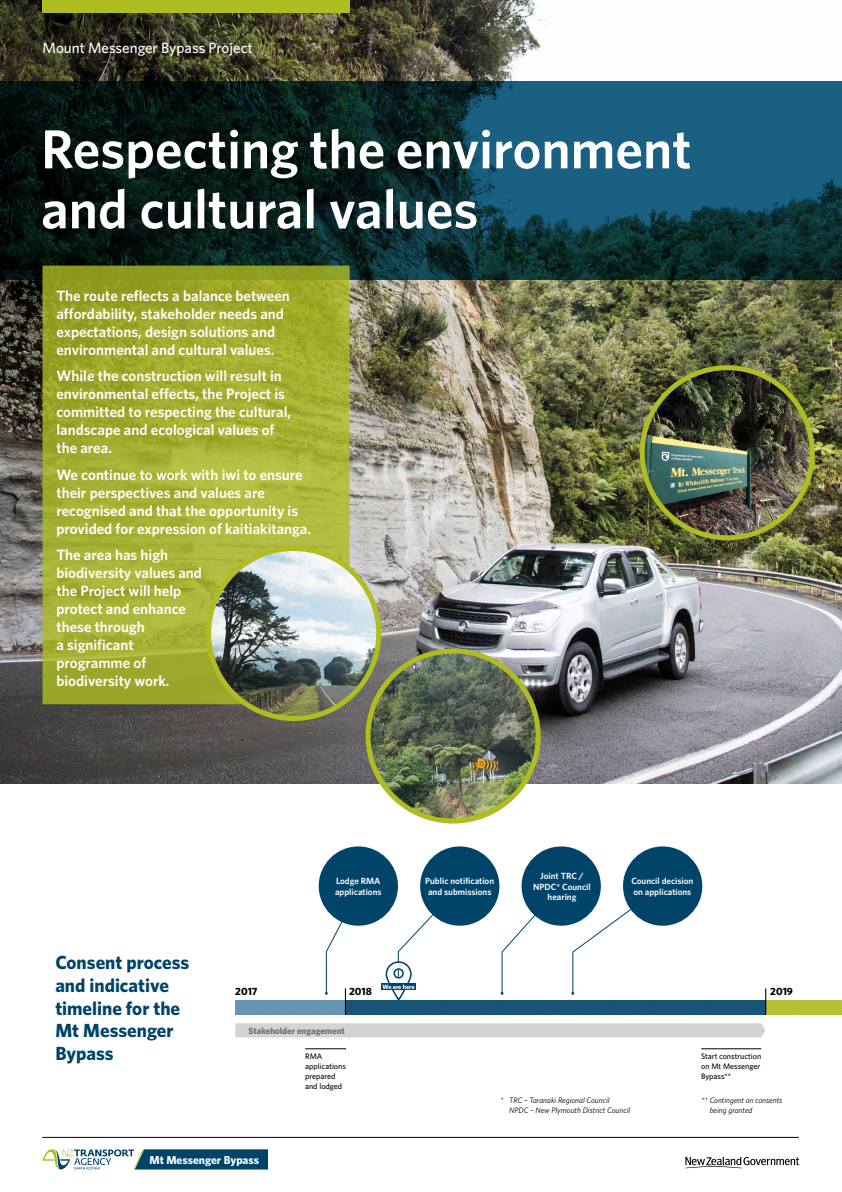
<style>
.page{position:relative;width:842px;height:1192px;background:#fff}
.page>*{position:absolute;margin:0;border:0;box-sizing:border-box;transform-origin:0 0}
.t1{font:600 55px/60px "Whitney";color:#fff}
.t2{font:700 19px/22.8px "Whitney";color:#00446a}
.t3{font:600 15px/18px "Whitney";color:#fff}
.t4{font:500 15px "Whitney";color:#fff}
.t5{font:700 11.55px "Whitney";color:#fff}
.t6{font:700 10.5px "Whitney";color:#000}
.t7{font:600 9px/10.7px "Whitney";color:#fff}
.t8{font:700 9px "Whitney";color:#6d6e71}
.t9{font:italic 8px/10px "Whitney";color:#000}
.t10{font:500 8px/10px "Whitney";color:#000}
.t11{font:700 6.25px "Whitney";letter-spacing:-.005em;color:#fff}
</style>
<div class="page">
<svg style="left:42px;top:1149px;width:226px;height:21px"></svg>
<svg style="left:685px;top:1157px;width:114px;height:11px"></svg>
<hr style="left:42px;top:1137px;width:757px;height:1px;background:#000">
<img style="left:0;top:0;width:842px;height:784px">
<svg style="left:0;top:81px;width:842px;height:198px;background:#0d323c"></svg>
<svg style="left:43px;top:266px;width:307px;height:438px;background:#a3ad30"></svg>
<div style="left:43px;top:0;width:307px;height:12px;background:#afbc22"></div>
<div style="left:319px;top:846px;width:79px;height:80px;background:#00446a;border-radius:50%"></div>
<div style="left:522px;top:846px;width:79px;height:80px;background:#00446a;border-radius:50%"></div>
<div style="left:623px;top:846px;width:79px;height:80px;background:#00446a;border-radius:50%"></div>
<svg style="left:235px;top:1023px;width:530px;height:14px;background:#d2d4d5"></svg>
<hr style="left:305px;top:1048px;width:41px;height:1px;background:#000">
<hr style="left:701px;top:1048px;width:60px;height:1px;background:#000">
<div style="left:420px;top:846px;width:79px;height:80px;background:#00446a;border-radius:50%"></div>
<svg style="left:235px;top:885px;width:607px;height:130px"></svg>
<div style="left:381px;top:983px;width:35px;height:7px;background:#00446a"></div>
<img style="left:368px;top:651px;width:170px;height:170px;border-radius:85px">
<div style="left:366px;top:648px;width:175px;height:176px;border:5px solid #afbc22;border-radius:50%"></div>
<img style="left:209px;top:548px;width:170px;height:171px;border-radius:85px">
<div style="left:206px;top:546px;width:175px;height:175px;border:5px solid #afbc22;border-radius:50%"></div>
<img style="left:642px;top:368px;width:170px;height:170px;border-radius:85px">
<div style="left:640px;top:365px;width:175px;height:175px;border:5px solid #afbc22;border-radius:50%"></div>
<p class="t4" style="left:43px;top:38px;width:212px">Mount Messenger Bypass Project</p>
<h1 class="t1" style="left:41px;top:118px;width:652px">Respecting the environment and cultural values</h1>
<p class="t3" style="left:56px;top:286px;width:235px">The route reflects a balance between affordability, stakeholder needs and expectations, design solutions and environmental and cultural values.</p>
<p class="t3" style="left:56px;top:367px;width:236px">While the construction will result in environmental effects, the Project is committed to respecting the cultural, landscape and ecological values of the area.</p>
<p class="t3" style="left:56px;top:465px;width:256px">We continue to work with iwi to ensure their perspectives and values are recognised and that the opportunity is provided for expression of kaitiakitanga.</p>
<p class="t3" style="left:56px;top:546px;width:147px">The area has high biodiversity values and the Project will help protect and enhance these through<br>a significant programme of biodiversity work.</p>
<p class="t7" style="left:335px;top:876px;width:48px">Lodge RMA applications</p>
<p class="t7" style="left:533px;top:870px;width:59px;text-align:center">Joint TRC /<br>NPDC* Council hearing</p>
<p class="t7" style="left:631px;top:876px;width:64px">Council decision on applications</p>
<p class="t7" style="left:425px;top:876px;width:70px;text-align:center">Public notification and submissions</p>
<p class="t2" style="left:55px;top:951px;width:135px">Consent process and indicative timeline for the<br>Mt Messenger<br>Bypass</p>
<p class="t11" style="left:383px;top:982px;width:34px">We are here</p>
<p class="t6" style="left:235px;top:985px;width:24px">2017</p>
<p class="t6" style="left:349px;top:985px;width:24px">2018</p>
<p class="t6" style="left:770px;top:985px;width:24px">2019</p>
<p class="t8" style="left:249px;top:1025px;width:98px">Stakeholder engagement</p>
<p class="t10" style="left:305px;top:1051px;width:42px">RMA applications prepared and lodged</p>
<p class="t10" style="left:701px;top:1051px;width:62px">Start construction on Mt Messenger<br>Bypass**</p>
<p class="t9" style="left:509px;top:1095px;width:123px;text-indent:-9px">* TRC – Taranaki Regional Council<br>NPDC – New Plymouth District Council</p>
<p class="t9" style="left:710px;top:1095px;width:74px;text-indent:-9px">** Contingent on consents being granted</p>
<p class="t5" style="left:149px;top:1152px;width:111px">Mt Messenger Bypass</p>
</div>
